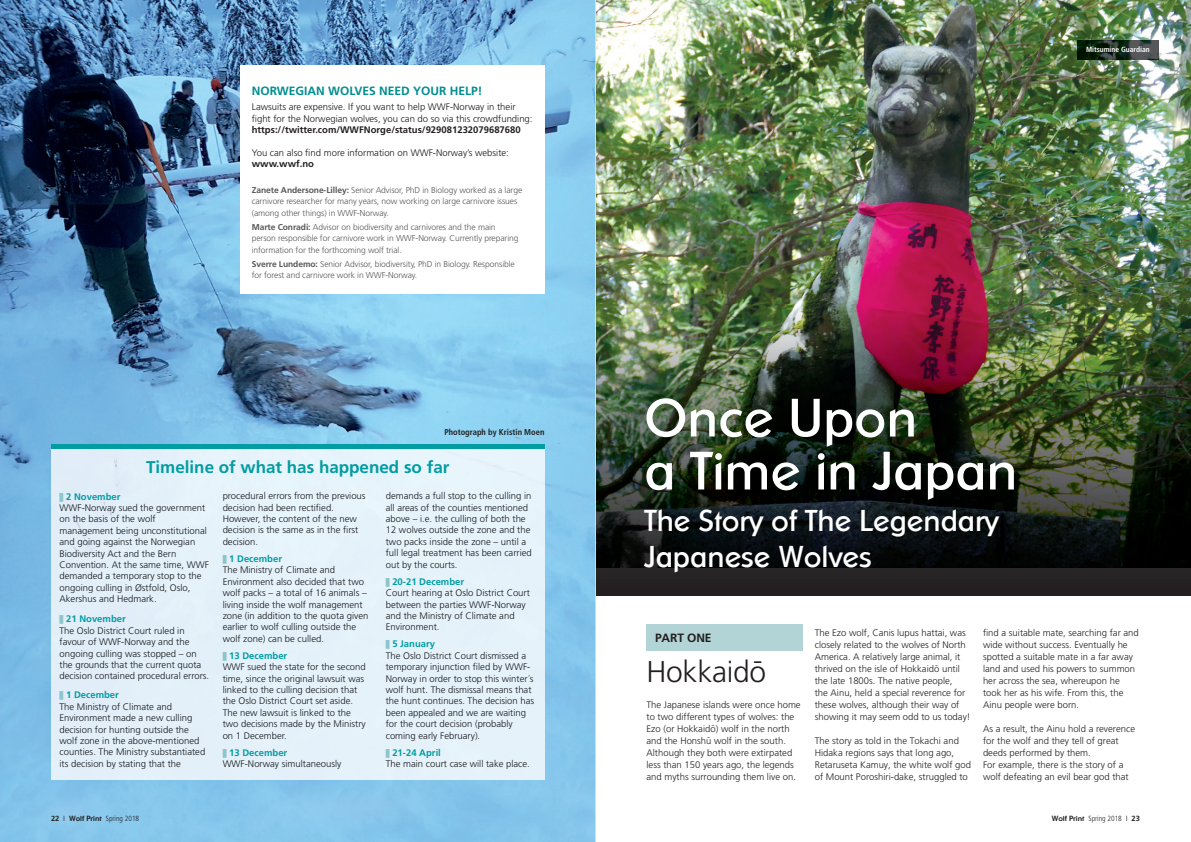
<style>
.page{position:relative;width:1191px;height:842px;background:#fff}
.page>*{position:absolute;margin:0;border:0;box-sizing:border-box;transform-origin:0 0}
.t1{font:54px/53px "Sharnay";color:#fff}
.t2{font:30px/36px "Sharnay";color:#fff}
.t3{font:300 30px "Frutiger CE";letter-spacing:-.01em;color:#231f20}
.t4{font:700 17px "Frutiger";color:#029ca3}
.t5{font:700 12px "Frutiger";color:#028d8f}
.t6{font:700 12px "Frutiger CE";letter-spacing:-.01em;color:#231f20}
.t7{font:300 9.5px/11.4px "Frutiger";color:#15181c}
.t8{font:300 9.5px/12px "Frutiger CE";color:#231f20}
.t9{font:300 8.5px/11.4px "Frutiger";letter-spacing:-.01em;color:#57585a}
.t10{font:700 condensed 8.5px "Frutiger";color:#231f20}
.t11{font:300 condensed 7.5px "Frutiger";color:#231f20}
.t12{font:700 condensed 7.5px "Frutiger";color:#fff}
.s1{font-weight:700;color:#231f20}
.s2{font-weight:700}
.s3{font-weight:700;color:#029ca3}
.s4{font-weight:700;font-stretch:normal}
.s5{font-family:"Sharnay";font-weight:400;font-stretch:normal}
.s6{font-family:"Sharnay";font-weight:700;font-stretch:normal}
</style>
<div class="page">
<img style="left:595px;top:0;width:596px;height:595px">
<img style="left:1077px;top:40px;width:81px;height:19px">
<div style="left:646px;top:625px;width:157px;height:26px;background:#b2d4d6"></div>
<img style="left:0;top:0;width:595px;height:842px">
<div style="left:240px;top:66px;width:304px;height:228px;background:#fff"></div>
<div style="left:51px;top:448px;width:493px;height:332px;background:#e5f2fa"></div>
<hr style="left:51px;top:444px;width:493px;height:4px;background:#029ca3">
<svg style="left:60px;top:493px;width:3px;height:8px"></svg>
<svg style="left:60px;top:615px;width:3px;height:9px"></svg>
<svg style="left:60px;top:691px;width:3px;height:9px"></svg>
<svg style="left:223px;top:555px;width:3px;height:9px"></svg>
<svg style="left:223px;top:652px;width:3px;height:9px"></svg>
<svg style="left:223px;top:749px;width:3px;height:8px"></svg>
<svg style="left:386px;top:578px;width:3px;height:9px"></svg>
<svg style="left:386px;top:640px;width:3px;height:9px"></svg>
<svg style="left:386px;top:749px;width:3px;height:8px"></svg>
<p class="t5" style="left:252px;top:84px;width:232px">NORWEGIAN WOLVES NEED Y OUR HELP!</p>
<p class="t7" style="left:252px;top:101px;width:282px">Lawsuits are expensive. If you want to help WWF-Norway in their fight for the Norwegian wolves, you can do so via this crowdfunding: <span class="s1">https://twitter.com/WWFNorge/status/929081232079687680</span></p>
<p class="t7" style="left:252px;top:147px;width:259px">You can also find more information on WWF-Norway’s website: <span class="s1">www.wwf.no</span></p>
<p class="t9" style="left:252px;top:184px;width:272px"><span class="s2">Zanete Andersone-Lilley:</span> Senior Advisor, PhD in Biology worked as a large carnivore researcher for many years, now working on large carnivore issues (among other things) in WWF-Norway.</p>
<p class="t9" style="left:252px;top:221px;width:268px"><span class="s2">Marte Conradi:</span> Advisor on biodiversity and carnivores and the main person responsible for carnivore work in WWF-Norway. Currently preparing information for the forthcoming wolf trial.</p>
<p class="t9" style="left:252px;top:258px;width:264px"><span class="s2">Sverre Lundemo:</span> Senior Advisor, biodiversity, PhD in Biology. Responsible for forest and carnivore work in WWF-Norway.</p>
<p class="t10" style="left:444px;top:427px;width:102px">Photograph by Kristin Moen</p>
<p class="t4" style="left:146px;top:457px;width:305px">Timeline of what has happened so far</p>
<p class="t7" style="left:60px;top:491px;width:151px;text-indent:7px"><span class="s3">2 November<br></span>WWF-Norway sued the government on the basis of the wolf management being unconstitutional and going against the Norwegian<br>Biodiversity Act and the Bern<br>Convention. At the same time, WWF demanded a temporary stop to the ongoing culling in Østfold, Oslo,<br>Akershus and Hedmark.</p>
<p class="t7" style="left:60px;top:613px;width:151px;text-indent:7px"><span class="s3">21 November<br></span>The Oslo District Court ruled in favour of WWF-Norway and the ongoing culling was stopped – on the grounds that the current quota decision contained procedural errors.</p>
<p class="t7" style="left:60px;top:689px;width:147px;text-indent:7px"><span class="s3">1 December<br></span>The Ministry of Climate and<br>Environment made a new culling decision for hunting outside the wolf zone in the above-mentioned counties. The Ministry substantiated its decision by stating that the</p>
<p class="t7" style="left:223px;top:490px;width:144px">procedural errors from the previous decision had been rectified.<br>However, the content of the new decision is the same as in the first decision.</p>
<p class="t7" style="left:223px;top:553px;width:147px;text-indent:7px"><span class="s3">1 December<br></span>The Ministry of Climate and<br>Environment also decided that two wolf packs – a total of 16 animals – living inside the wolf management zone (in addition to the quota given earlier to wolf culling outside the wolf zone) can be culled.</p>
<p class="t7" style="left:223px;top:650px;width:145px;text-indent:7px"><span class="s3">13 December<br></span>WWF sued the state for the second time, since the original lawsuit was linked to the culling decision that the Oslo District Court set aside.<br>The new lawsuit is linked to the two decisions made by the Ministry on 1 December.</p>
<p class="t7" style="left:223px;top:747px;width:120px;text-indent:7px"><span class="s3">13 December<br></span>WWF-Norway simultaneously</p>
<p class="t7" style="left:386px;top:490px;width:148px">demands a full stop to the culling in all areas of the counties mentioned above – i.e. the culling of both the<br>12 wolves outside the zone and the two packs inside the zone – until a full legal treatment has been carried out by the courts.</p>
<p class="t7" style="left:386px;top:576px;width:146px;text-indent:7px"><span class="s3">20-21 December<br></span>Court hearing at Oslo District Court between the parties WWF-Norway and the Ministry of Climate and<br>Environment.</p>
<p class="t7" style="left:386px;top:638px;width:150px;text-indent:7px"><span class="s3">5 January<br></span>The Oslo District Court dismissed a temporary injunction filed by WWF-<br>Norway in order to stop this winter´s wolf hunt. The dismissal means that the hunt continues. The decision has been appealed and we are waiting for the court decision (probably coming early February).</p>
<p class="t7" style="left:386px;top:747px;width:146px;text-indent:7px"><span class="s3">21-24 April<br></span>The main court case will take place.</p>
<p class="t11" style="left:51px;top:814px;width:90px"><span class="s4">22</span> <span class="s5">|</span> <span class="s6">Wolf Print</span> Spring 2018</p>
<p class="t12" style="left:1086px;top:45px;width:65px">Mitsumine Guardian</p>
<p class="t1" style="left:644px;top:391px;width:374px">Once Upon<br>a Time in Japan</p>
<p class="t2" style="left:644px;top:503px;width:356px">The Story of The Legendary<br>Japanese Wolves</p>
<p class="t6" style="left:655px;top:631px;width:58px">PART ONE</p>
<p class="t3" style="left:646px;top:654px;width:121px">Hokkaidō</p>
<p class="t8" style="left:646px;top:699px;width:156px">The Japanese islands were once home to two different types of wolves: the Ezo (or Hokkaidō) wolf in the north and the Honshū wolf in the south.<br>Although they both were extirpated less than 150 years ago, the legends and myths surrounding them live on.</p>
<p class="t8" style="left:814px;top:627px;width:157px">The Ezo wolf, Canis lupus hattai, was closely related to the wolves of North America. A relatively large animal, it thrived on the isle of Hokkaidō until the late 1800s. The native people,<br>the Ainu, held a special reverence for these wolves, although their way of showing it may seem odd to us today!</p>
<p class="t8" style="left:814px;top:735px;width:158px">The story as told in the Tokachi and Hidaka regions says that long ago, Retaruseta Kamuy, the white wolf god of Mount Poroshiri-dake, struggled to</p>
<p class="t8" style="left:983px;top:627px;width:157px">find a suitable mate, searching far and wide without success. Eventually he spotted a suitable mate in a far away land and used his powers to summon her across the sea, whereupon he took her as his wife. From this, the Ainu people were born.</p>
<p class="t8" style="left:983px;top:723px;width:154px">As a result, the Ainu hold a reverence for the wolf and they tell of great deeds performed by them.<br>For example, there is the story of a wolf defeating an evil bear god that</p>
<p class="t11" style="left:1051px;top:814px;width:90px"><span class="s6">Wolf Print</span> Spring 2018 <span class="s5">|</span> <span class="s4">23</span></p>
</div>
